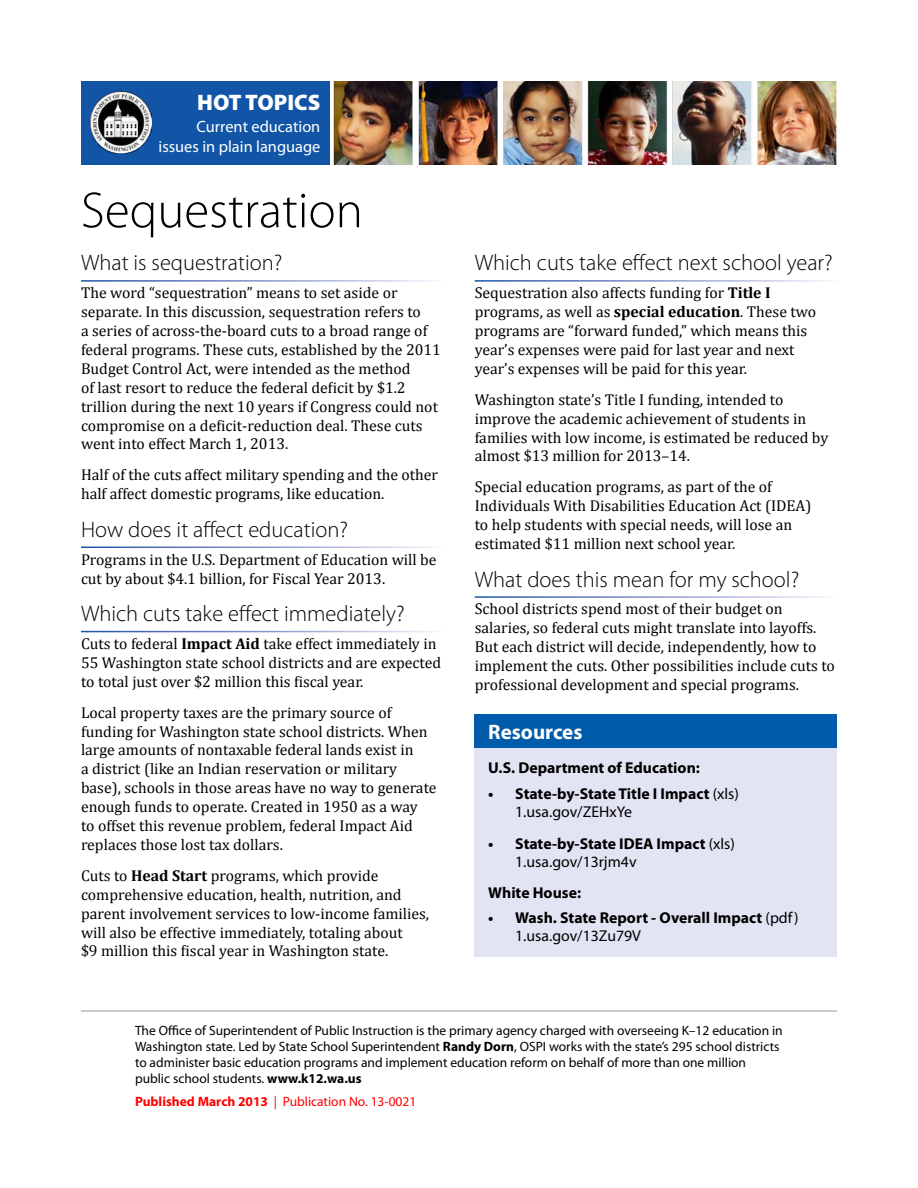
<style>
.page{position:relative;width:918px;height:1188px;background:#fff}
.page>*{position:absolute;margin:0;border:0;box-sizing:border-box;transform-origin:0 0}
.t1{font:300 51px "Myriad Pro";color:#000}
.t2{font:300 22.5px "Myriad Pro";color:#000}
.t3{font:900 22.5px "Myriad Pro";color:#fff}
.t4{font:700 21px "Myriad Pro";color:#fff}
.t5{font:16.35px/19.6px "Myriad Pro";color:#fff;text-align:right}
.t6{font:15.75px/18.9px "Cambria";color:#000}
.t7{font:700 15.75px/18px "Myriad Pro";color:#000}
.t8{font:13.5px/16.2px "Myriad Pro";color:#000}
.t9{font:13.5px "Myriad Pro";color:#f00}
.s1{font-weight:700}
.s2{font-weight:400}
</style>
<div class="page">
<img style="left:329px;top:81px;width:508px;height:83px">
<div style="left:81px;top:81px;width:248px;height:83px;background:#1255a6"></div>
<img style="left:90px;top:92px;width:62px;height:61px">
<hr style="left:81px;top:1011px;width:756px;height:1px;background:#939598">
<div style="left:475px;top:748px;width:362px;height:209px;background:#e2e3f3"></div>
<div style="left:475px;top:714px;width:362px;height:34px;background:#005baa"></div>
<h2 class="t3" style="left:197px;top:87px;width:125px">HOT TOPICS</h2>
<p class="t5" style="left:159px;top:117px;width:163px">Current education issues in plain language</p>
<h1 class="t1" style="left:81px;top:180px;width:283px">Sequestration</h1>
<h2 class="t2" style="left:81px;top:249px;width:203px">What is sequestration?</h2>
<p class="t6" style="left:81px;top:283px;width:362px">The word “sequestration” means to set aside or separate. In this discussion, sequestration refers to<br>a series of across-the-board cuts to a broad range of federal programs. These cuts, established by the 2011<br>Budget Control Act, were intended as the method<br>of last resort to reduce the federal deficit by $1.2 trillion during the next 10 years if Congress could not compromise on a deficit-reduction deal. These cuts went into effect March 1, 2013.</p>
<p class="t6" style="left:81px;top:465px;width:359px">Half of the cuts affect military spending and the other half affect domestic programs, like education.</p>
<h2 class="t2" style="left:81px;top:516px;width:268px">How does it affect education?</h2>
<p class="t6" style="left:81px;top:550px;width:357px">Programs in the U.S. Department of Education will be cut by about $4.1 billion, for Fiscal Year 2013.</p>
<h2 class="t2" style="left:81px;top:600px;width:325px">Which cuts take effect immediately?</h2>
<p class="t6" style="left:81px;top:634px;width:362px">Cuts to federal <span class="s1">Impact Aid</span> take effect immediately in<br>55 Washington state school districts and are expected to total just over $2 million this fiscal year.</p>
<p class="t6" style="left:81px;top:703px;width:357px">Local property taxes are the primary source of funding for Washington state school districts. When large amounts of nontaxable federal lands exist in<br>a district (like an Indian reservation or military base), schools in those areas have no way to generate enough funds to operate. Created in 1950 as a way<br>to offset this revenue problem, federal Impact Aid replaces those lost tax dollars.</p>
<p class="t6" style="left:81px;top:866px;width:350px">Cuts to <span class="s1">Head Start</span> programs, which provide comprehensive education, health, nutrition, and parent involvement services to low-income families, will also be effective immediately, totaling about<br>$9 million this fiscal year in Washington state.</p>
<h2 class="t2" style="left:475px;top:249px;width:360px">Which cuts take effect next school year?</h2>
<p class="t6" style="left:475px;top:283px;width:343px">Sequestration also affects funding for <span class="s1">Title I </span>programs, as well as <span class="s1">special education</span>. These two programs are “forward funded,” which means this year’s expenses were paid for last year and next year’s expenses will be paid for this year.</p>
<p class="t6" style="left:475px;top:390px;width:355px">Washington state’s Title I funding, intended to improve the academic achievement of students in families with low income, is estimated be reduced by almost $13 million for 2013–14.</p>
<p class="t6" style="left:475px;top:477px;width:338px">Special education programs, as part of the of Individuals With Disabilities Education Act (IDEA) to help students with special needs, will lose an estimated $11 million next school year.</p>
<h2 class="t2" style="left:475px;top:566px;width:326px">What does this mean for my school?</h2>
<p class="t6" style="left:475px;top:600px;width:362px">School districts spend most of their budget on salaries, so federal cuts might translate into layoffs.<br>But each district will decide, independently, how to implement the cuts. Other possibilities include cuts to professional development and special programs.</p>
<h3 class="t4" style="left:488px;top:718px;width:96px">Resources</h3>
<p class="t7" style="left:488px;top:758px;width:213px">U.S. Department of Education:</p>
<p class="t7" style="left:515px;top:783px;width:225px;line-height:18.9px;text-indent:-27px">• State-by-State Title I Impact <span class="s2">(xls)<br>1.usa.gov/ZEHxYe</span></p>
<p class="t7" style="left:515px;top:834px;width:221px;text-indent:-27px">• State-by-State IDEA Impact <span class="s2">(xls)<br>1.usa.gov/13rjm4v</span></p>
<p class="t7" style="left:488px;top:884px;width:94px">White House:</p>
<p class="t7" style="left:515px;top:908px;width:285px;text-indent:-27px">• Wash. State Report - Overall Impact <span class="s2">(pdf)<br>1.usa.gov/13Zu79V</span></p>
<p class="t8" style="left:135px;top:1022px;width:649px">The Office of Superintendent of Public Instruction is the primary agency charged with overseeing K–12 education in Washington state. Led by State School Superintendent <span class="s1">Randy Dorn</span>, OSPI works with the state’s 295 school districts to administer basic education programs and implement education reform on behalf of more than one million public school students. <span class="s1">www.k12.wa.us</span></p>
<p class="t9" style="left:135px;top:1093px;width:283px"><span class="s1">Published March 2013</span> | Publication No. 13-0021</p>
</div>
